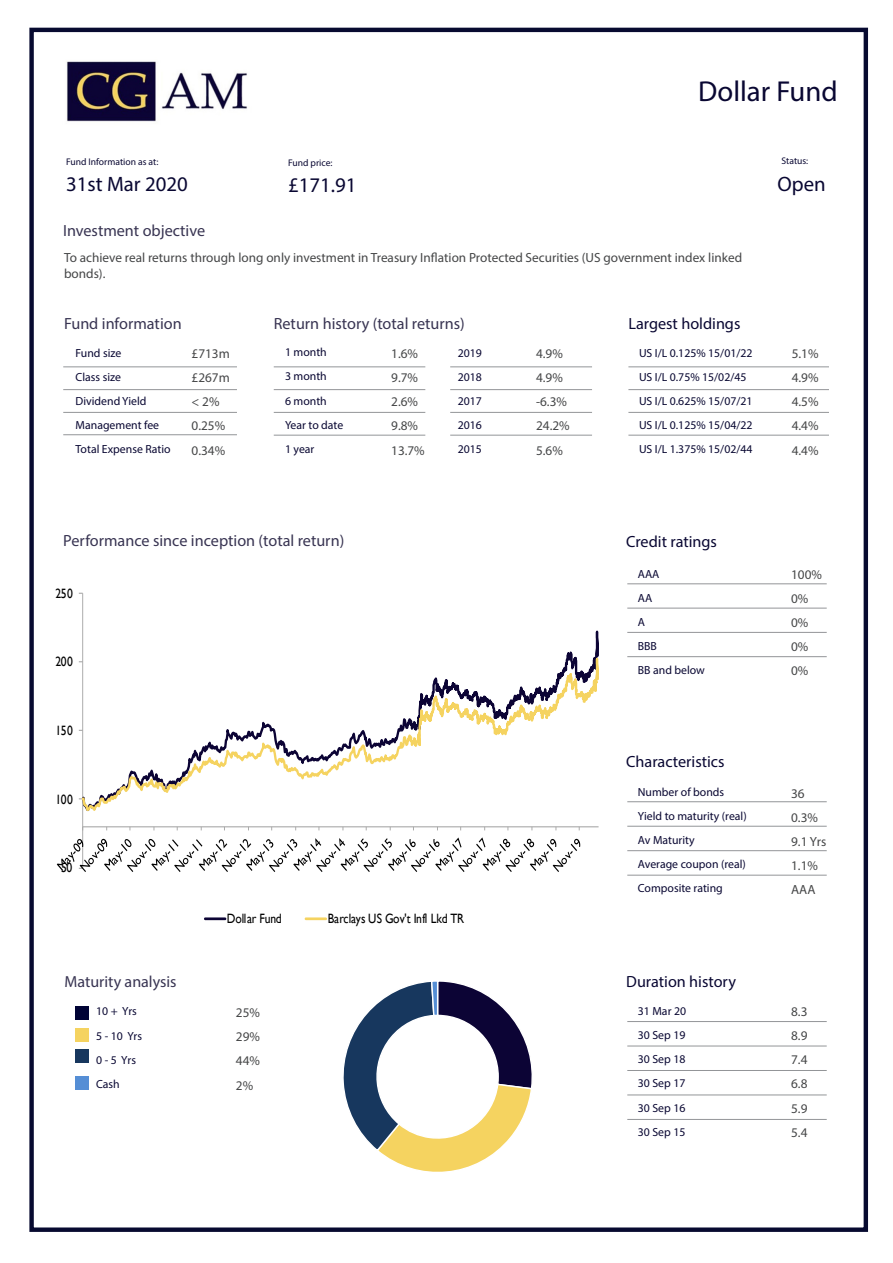
<style>
.page{position:relative;width:893px;height:1263px;background:#fff}
.page>*{position:absolute;margin:0;border:0;box-sizing:border-box;transform-origin:0 0}
.t1{font:28.95px "Myriad Pro";color:#090732}
.t2{font:20.85px "Myriad Pro";color:#090732}
.t3{font:16.2px "Myriad Pro";color:#383452}
.t4{font:16.2px "Myriad Pro";color:#090732}
.t5{font:16.05px "Myriad Pro";color:#383452}
.t6{font:13.5px "Gill Sans";letter-spacing:-.02em;color:#000;scale:.86 1}
.t7{font:13.2px/24.2px "Myriad Pro";color:#454647}
.t8{font:11.85px/24.2px "Myriad Pro";color:#090732}
.t9{font:11.85px/24.2px "Myriad Pro";color:#080731}
.t10{font:9.6px "Myriad Pro";color:#090732}
</style>
<div class="page">
<div style="left:29px;top:28px;width:839px;height:1204px;border:4px solid #070a30"></div>
<div style="left:75px;top:1006px;width:14px;height:14px;background:#000335"></div>
<div style="left:75px;top:1027px;width:14px;height:14px;background:#f5d360"></div>
<div style="left:75px;top:1049px;width:14px;height:14px;background:#17375e"></div>
<div style="left:75px;top:1076px;width:14px;height:14px;background:#558ed5"></div>
<hr style="left:63px;top:367px;width:174px;height:1px;background:#939598">
<hr style="left:63px;top:389px;width:174px;height:1px;background:#939598">
<hr style="left:63px;top:412px;width:174px;height:1px;background:#939598">
<hr style="left:274px;top:367px;width:151px;height:1px;background:#939598">
<hr style="left:274px;top:389px;width:151px;height:1px;background:#939598">
<hr style="left:274px;top:412px;width:151px;height:1px;background:#939598">
<hr style="left:274px;top:435px;width:151px;height:1px;background:#939598">
<hr style="left:628px;top:367px;width:201px;height:1px;background:#939598">
<hr style="left:628px;top:389px;width:201px;height:1px;background:#939598">
<hr style="left:628px;top:412px;width:201px;height:1px;background:#939598">
<hr style="left:628px;top:435px;width:201px;height:1px;background:#939598">
<hr style="left:627px;top:584px;width:200px;height:1px;background:#939598">
<hr style="left:627px;top:608px;width:200px;height:1px;background:#939598">
<hr style="left:627px;top:632px;width:200px;height:1px;background:#939598">
<hr style="left:627px;top:656px;width:200px;height:1px;background:#939598">
<hr style="left:627px;top:801px;width:200px;height:1px;background:#939598">
<hr style="left:627px;top:826px;width:200px;height:1px;background:#939598">
<hr style="left:627px;top:850px;width:200px;height:1px;background:#939598">
<hr style="left:627px;top:875px;width:200px;height:1px;background:#939598">
<hr style="left:627px;top:1021px;width:200px;height:1px;background:#939598">
<hr style="left:627px;top:1046px;width:200px;height:1px;background:#939598">
<hr style="left:627px;top:1070px;width:200px;height:1px;background:#939598">
<hr style="left:627px;top:1095px;width:200px;height:1px;background:#939598">
<hr style="left:627px;top:1119px;width:200px;height:1px;background:#939598">
<hr style="left:450px;top:367px;width:142px;height:1px;background:#939598">
<hr style="left:450px;top:389px;width:142px;height:1px;background:#939598">
<hr style="left:450px;top:412px;width:142px;height:1px;background:#939598">
<hr style="left:450px;top:435px;width:142px;height:1px;background:#939598">
<img style="left:66px;top:61px;width:182px;height:61px">
<hr style="left:63px;top:434px;width:174px;height:1px;background:#939598">
<svg style="left:343px;top:981px;width:189px;height:191px"></svg>
<hr style="left:82px;top:593px;width:1px;height:275px;background:#a6a6a6">
<hr style="left:83px;top:826px;width:516px;height:1px;background:#a6a6a6">
<svg style="left:82px;top:656px;width:517px;height:160px"></svg>
<svg style="left:57px;top:837px;width:523px;height:35px"></svg>
<hr style="left:205px;top:917px;width:20px;height:3px;background:#0c0435">
<hr style="left:306px;top:917px;width:20px;height:3px;background:#f5d360">
<p class="t10" style="left:66px;top:156px;width:94px">Fund Information as at:</p>
<p class="t10" style="left:288px;top:157px;width:46px">Fund price:</p>
<p class="t2" style="left:66px;top:171px;width:123px">31st Mar 2020</p>
<p class="t2" style="left:288px;top:172px;width:70px">£171.91</p>
<p class="t3" style="left:63px;top:220px;width:144px">Investment objective</p>
<p class="t1" style="left:698px;top:74px;width:141px">Dollar Fund</p>
<p class="t10" style="left:781px;top:155px;width:28px">Status:</p>
<p class="t2" style="left:778px;top:171px;width:50px">Open</p>
<p class="t7" style="left:64px;top:250px;width:679px;line-height:16px">To achieve real returns through long only investment in Treasury Inflation Protected Securities (US government index linked bonds).</p>
<p class="t3" style="left:64px;top:313px;width:119px">Fund information</p>
<p class="t4" style="left:628px;top:313px;width:114px">Largest holdings</p>
<p class="t3" style="left:274px;top:313px;width:193px">Return history (total returns)</p>
<p class="t8" style="left:285px;top:340px;width:60px">1 month<br>3 month<br>6 month<br>Year to date<br>1 year</p>
<p class="t8" style="left:458px;top:341px;width:26px;text-align:justify">2019<br>2018<br>2017<br>2016<br>2015</p>
<p class="t8" style="left:76px;top:341px;width:96px">Fund size<br>Class size<br>Dividend Yield<br>Management fee<br>Total Expense Ratio</p>
<p class="t9" style="left:639px;top:341px;width:115px">US I/L 0.125% 15/01/22<br>US I/L 0.75% 15/02/45<br>US I/L 0.625% 15/07/21<br>US I/L 0.125% 15/04/22<br>US I/L 1.375% 15/02/44</p>
<p class="t7" style="left:391px;top:341px;width:35px">1.6%<br>9.7%<br>2.6%<br>9.8%<br>13.7%</p>
<p class="t7" style="left:536px;top:341px;width:35px">4.9%<br>4.9% -6.3%<br>24.2%<br>5.6%</p>
<p class="t7" style="left:192px;top:341px;width:40px">£713m £267m &lt; 2%<br>0.25%<br>0.34%</p>
<p class="t7" style="left:792px;top:341px;width:28px;text-align:justify">5.1% 4.9% 4.5% 4.4% 4.4%</p>
<p class="t3" style="left:63px;top:530px;width:282px">Performance since inception (total return)</p>
<p class="t6" style="left:55px;top:585px;width:22px">250</p>
<p class="t6" style="left:55px;top:654px;width:22px">200</p>
<p class="t6" style="left:55px;top:722px;width:22px">150</p>
<p class="t6" style="left:55px;top:791px;width:22px">100</p>
<p class="t6" style="left:61px;top:860px;width:15px">50</p>
<p class="t5" style="left:64px;top:971px;width:114px">Maturity analysis</p>
<p class="t8" style="left:96px;top:999px;width:47px">10 + Yrs<br>5 - 10 Yrs<br>0 - 5 Yrs<br>Cash</p>
<p class="t6" style="left:227px;top:911px;width:65px">Dollar Fund</p>
<p class="t6" style="left:328px;top:911px;width:160px">Barclays US Gov't Infl Lkd TR</p>
<p class="t7" style="left:236px;top:1000px;width:26px;text-align:justify">25% 29% 44% 2%</p>
<p class="t4" style="left:626px;top:531px;width:92px">Credit ratings</p>
<p class="t8" style="left:638px;top:561px;width:69px">AAA<br>AA<br>A<br>BBB<br>BB and below</p>
<p class="t4" style="left:626px;top:751px;width:100px">Characteristics</p>
<p class="t8" style="left:638px;top:779px;width:110px">Number of bonds<br>Yield to maturity (real)<br>Av Maturity<br>Average coupon (real)<br>Composite rating</p>
<p class="t4" style="left:626px;top:971px;width:111px">Duration history</p>
<p class="t8" style="left:638px;top:999px;width:50px;text-align:justify">31 Mar 20<br>30 Sep 19<br>30 Sep 18<br>30 Sep 17<br>30 Sep 16<br>30 Sep 15</p>
<p class="t7" style="left:791px;top:562px;width:32px">100%<br>0%<br>0%<br>0%<br>0%</p>
<p class="t7" style="left:791px;top:781px;width:37px">36<br>0.3%<br>9.1 Yrs<br>1.1%<br>AAA</p>
<p class="t7" style="left:791px;top:999px;width:18px;text-align:justify">8.3<br>8.9<br>7.4<br>6.8<br>5.9<br>5.4</p>
</div>
